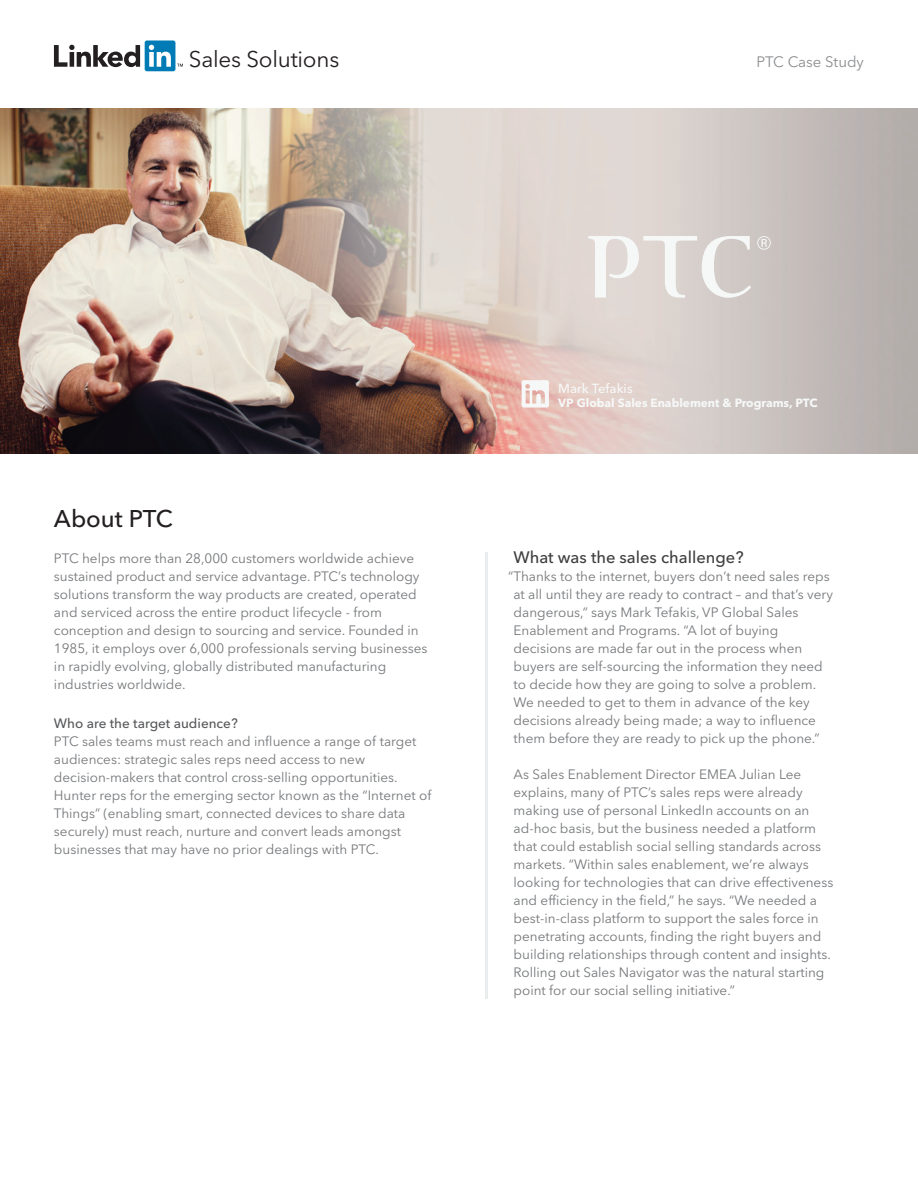
<style>
.page{position:relative;width:918px;height:1188px;background:#fff}
.page>*{position:absolute;margin:0;border:0;box-sizing:border-box;transform-origin:0 0}
.t1{font:500 24px "Avenir Next LT Pro";color:#231f20}
.t2{font:22.5px "Avenir Next LT Pro";letter-spacing:-.01em;color:#231f20}
.t3{font:500 16.5px "Avenir Next LT Pro";color:#3e3e3f}
.t4{font:15px "Avenir Next LT Pro";color:#8a8c8f}
.t5{font:13.5px/18px "Avenir Next LT Pro";color:#75777a}
.t6{font:500 13.5px "Avenir Next LT Pro";color:#57585a}
.t7{font:500 13.2px "Avenir Next LT Pro";color:#f6f8f8}
.t8{font:700 11.85px "Avenir Next LT Pro";color:#f6f8f8}
</style>
<div class="page">
<svg style="left:54px;top:41px;width:129px;height:30px"></svg>
<hr style="left:486px;top:552px;width:2px;height:447px;background:#e9eded">
<img style="left:0;top:108px;width:918px;height:346px">
<svg style="left:588px;top:236px;width:163px;height:63px"></svg>
<svg style="left:757px;top:236px;width:14px;height:14px"></svg>
<svg style="left:522px;top:380px;width:27px;height:28px"></svg>
<h2 class="t2" style="left:189px;top:45px;width:152px">Sales Solutions</h2>
<p class="t4" style="left:756px;top:52px;width:109px">PTC Case Study</p>
<h1 class="t1" style="left:54px;top:504px;width:120px">About PTC</h1>
<p class="t5" style="left:54px;top:549px;width:375px">PTC helps more than 28,000 customers worldwide achieve sustained product and service advantage. PTC’s technology solutions transform the way products are created, operated and serviced across the entire product lifecycle - from conception and design to sourcing and service. Founded in 1985, it employs over 6,000 professionals serving businesses in rapidly evolving, globally distributed manufacturing industries worldwide.</p>
<p class="t6" style="left:54px;top:715px;width:185px">Who are the target audience?</p>
<p class="t5" style="left:54px;top:732px;width:379px">PTC sales teams must reach and influence a range of target audiences: strategic sales reps need access to new decision-makers that control cross-selling opportunities.<br>Hunter reps for the emerging sector known as the “Internet of Things” (enabling smart, connected devices to share data securely) must reach, nurture and convert leads amongst businesses that may have no prior dealings with PTC.</p>
<p class="t7" style="left:558px;top:380px;width:76px">Mark Tefakis</p>
<p class="t8" style="left:558px;top:396px;width:261px">VP Global Sales Enablement &amp; Programs, PTC</p>
<p class="t3" style="left:514px;top:548px;width:232px">What was the sales challenge?</p>
<p class="t5" style="left:514px;top:568px;width:321px;text-indent:-5px">“Thanks to the internet, buyers don’t need sales reps at all until they are ready to contract – and that’s very dangerous,” says Mark Tefakis, VP Global Sales Enablement and Programs. “A lot of buying decisions are made far out in the process when buyers are self-sourcing the information they need to decide how they are going to solve a problem.<br>We needed to get to them in advance of the key decisions already being made; a way to influence them before they are ready to pick up the phone.”</p>
<p class="t5" style="left:514px;top:766px;width:321px">As Sales Enablement Director EMEA Julian Lee explains, many of PTC’s sales reps were already making use of personal LinkedIn accounts on an ad-hoc basis, but the business needed a platform that could establish social selling standards across markets. “Within sales enablement, we’re always looking for technologies that can drive effectiveness and efficiency in the field,” he says. “We needed a best-in-class platform to support the sales force in penetrating accounts, finding the right buyers and building relationships through content and insights.<br>Rolling out Sales Navigator was the natural starting point for our social selling initiative.”</p>
</div>
